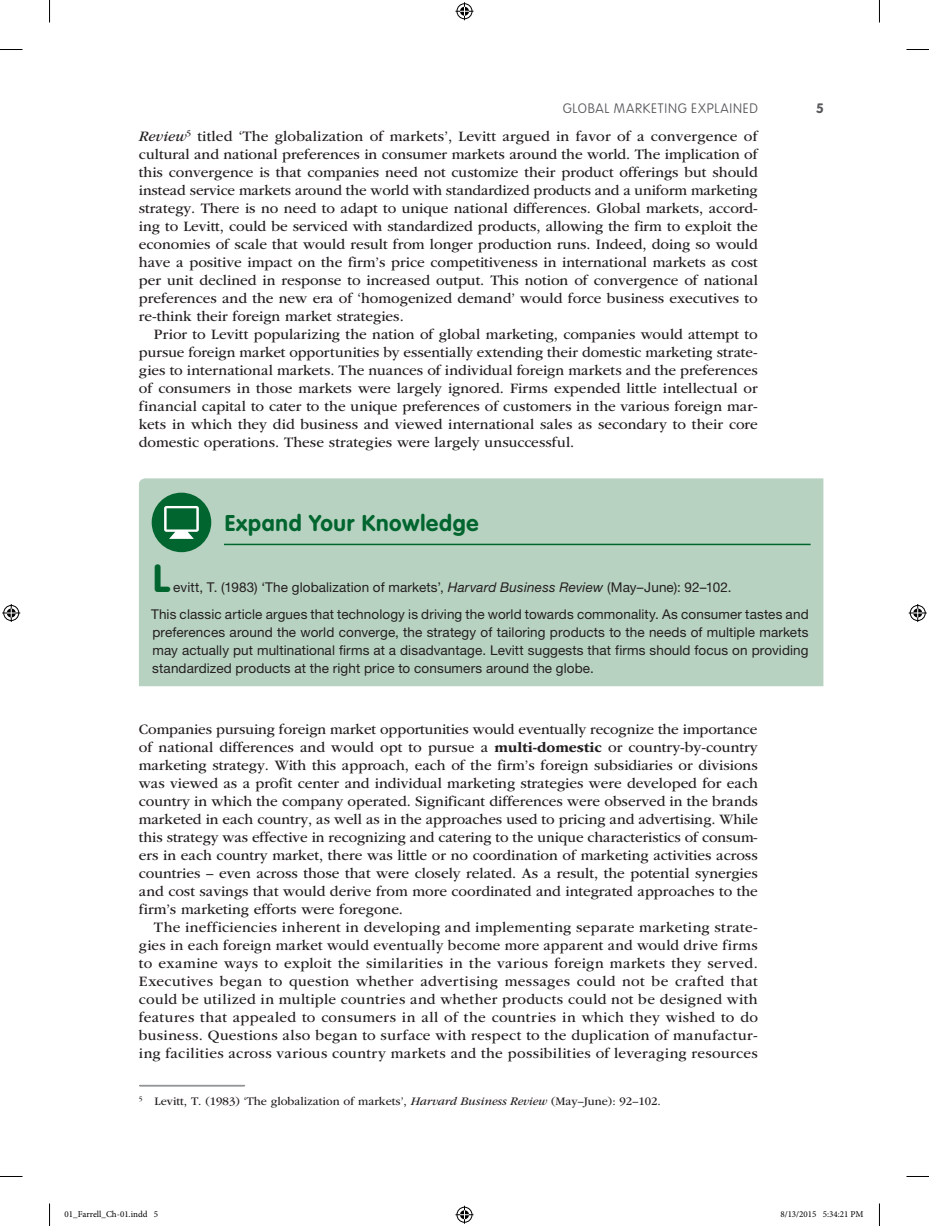
<style>
.page{position:relative;width:929px;height:1226px;background:#fff}
.page>*{position:absolute;margin:0;border:0;box-sizing:border-box;transform-origin:0 0}
.BX3_BOPTEXT{font:700 38.55px "VAG Rounded Std";color:#00652e}
.BX3_BT{font:700 22.5px "VAG Rounded Std";letter-spacing:.03em;color:#00652e}
.TEXT{font:15px/18px "ITC Garamond Std";color:#231f20;text-align:justify}
.TEXT_IND{font:15px/18px "ITC Garamond Std";letter-spacing:.015em;color:#231f20;text-align:justify}
.BX3_BTEXT{font:13.5px/18px "Helvetica Neue LT Std";letter-spacing:.01em;color:#231f20;text-align:justify}
.BX3_BOPTEXT-2{font:13.5px "Helvetica Neue LT Std";letter-spacing:.01em;color:#231f20}
.t1{font:100 13.5px "VAG Rounded Std";letter-spacing:.055em;color:#57585a}
.t2{font:700 13.5px "VAG Rounded Std";color:#57585a}
.FNT{font:12px "ITC Garamond Std";color:#231f20}
.t3{font:9px "Minion Pro";color:#000}
.s1{font-style:italic}
.s2{font-weight:700}
</style>
<div class="page">
<svg style="left:140px;top:1085px;width:104px;height:1px"></svg>
<div style="left:139px;top:478px;width:684px;height:208px;background:#b8d2c1"></div>
<hr style="left:224px;top:544px;width:586px;height:1px;background:#00652e">
<div style="left:152px;top:493px;width:59px;height:59px;background:#00652e;border-radius:50%"></div>
<svg style="left:164px;top:506px;width:35px;height:33px"></svg>
<svg style="left:0;top:49px;width:22px;height:1px"></svg>
<svg style="left:906px;top:49px;width:22px;height:1px"></svg>
<svg style="left:0;top:1176px;width:22px;height:1px"></svg>
<svg style="left:906px;top:1176px;width:22px;height:1px"></svg>
<svg style="left:49px;top:0;width:1px;height:22px"></svg>
<svg style="left:49px;top:1203px;width:1px;height:23px"></svg>
<svg style="left:878px;top:0;width:1px;height:22px"></svg>
<svg style="left:878px;top:1204px;width:1px;height:22px"></svg>
<svg style="left:455px;top:2px;width:18px;height:18px"></svg>
<svg style="left:455px;top:1206px;width:18px;height:18px"></svg>
<svg style="left:2px;top:604px;width:18px;height:18px"></svg>
<svg style="left:908px;top:604px;width:18px;height:18px"></svg>
<p class="t1" style="left:562px;top:101px;width:196px">GLOBAL MARKETING EXPLAINED</p>
<p class="t2" style="left:815px;top:101px;width:9px">5</p>
<p class="TEXT" style="left:139px;top:127px;width:620px"><span class="s1">Review</span><sup>5</sup> titled ‘The globalization of markets’, Levitt argued in favor of a convergence of cultural and national preferences in consumer markets around the world. The implication of this convergence is that companies need not customize their product offerings but should instead service markets around the world with standardized products and a uniform marketing strategy. There is no need to adapt to unique national differences. Global markets, accord&shy;ing to Levitt, could be serviced with standardized products, allowing the firm to exploit the economies of scale that would result from longer production runs. Indeed, doing so would have a positive impact on the firm’s price competitiveness in international markets as cost per unit declined in response to increased output. This notion of convergence of national preferences and the new era of ‘homogenized demand’ would force business executives to re-think their foreign market strategies.</p>
<p class="TEXT_IND" style="left:139px;top:325px;width:620px;text-indent:15px">Prior to Levitt popularizing the nation of global marketing, companies would attempt to pursue foreign market opportunities by essentially extending their domestic marketing strate&shy;gies to international markets. The nuances of individual foreign markets and the preferences of consumers in those markets were largely ignored. Firms expended little intellectual or financial capital to cater to the unique preferences of customers in the various foreign mar&shy;kets in which they did business and viewed international sales as secondary to their core domestic operations. These strategies were largely unsuccessful.</p>
<p class="BX3_BT" style="left:225px;top:510px;width:255px">Expand Your Knowledge</p>
<p class="BX3_BOPTEXT" style="left:153px;top:556px;width:18px">L</p>
<p class="BX3_BOPTEXT-2" style="left:173px;top:579px;width:559px">evitt, T. (1983) ‘The globalization of markets’, <span class="s1">Harvard Business Review</span> (May–June): 92–102.</p>
<p class="BX3_BTEXT" style="left:151px;top:605px;width:658px">This classic article argues that technology is driving the world towards commonality. As consumer tastes and preferences around the world converge, the strategy of tailoring products to the needs of multiple markets may actually put multinational firms at a disadvantage. Levitt suggests that firms should focus on providing standardized products at the right price to consumers around the globe.</p>
<p class="TEXT" style="left:139px;top:720px;width:620px">Companies pursuing foreign market opportunities would eventually recognize the importance of national differences and would opt to pursue a <span class="s2">multi-domestic</span> or country-by-country marketing strategy. With this approach, each of the firm’s foreign subsidiaries or divisions was viewed as a profit center and individual marketing strategies were developed for each country in which the company operated. Significant differences were observed in the brands marketed in each country, as well as in the approaches used to pricing and advertising. While this strategy was effective in recognizing and catering to the unique characteristics of consum&shy;ers in each country market, there was little or no coordination of marketing activities across countries – even across those that were closely related. As a result, the potential synergies and cost savings that would derive from more coordinated and integrated approaches to the firm’s marketing efforts were foregone.</p>
<p class="TEXT_IND" style="left:139px;top:918px;width:620px;text-indent:15px">The inefficiencies inherent in developing and implementing separate marketing strate&shy;gies in each foreign market would eventually become more apparent and would drive firms to examine ways to exploit the similarities in the various foreign markets they served.<br>Executives began to question whether advertising messages could not be crafted that could be utilized in multiple countries and whether products could not be designed with features that appealed to consumers in all of the countries in which they wished to do business. Questions also began to surface with respect to the duplication of manufactur&shy;ing facilities across various country markets and the possibilities of leveraging resources</p>
<p class="FNT" style="left:139px;top:1094px;width:523px"><sup>5</sup> Levitt, T. (1983) ‘The globalization of markets’, <span class="s1">Harvard Business Review</span> (May–June): 92–102.</p>
<p class="t3" style="left:64px;top:1208px;width:95px">01_Farrell_Ch-01.indd 5</p>
<p class="t3" style="left:780px;top:1208px;width:85px">8/13/2015 5:34:21 PM</p>
</div>
